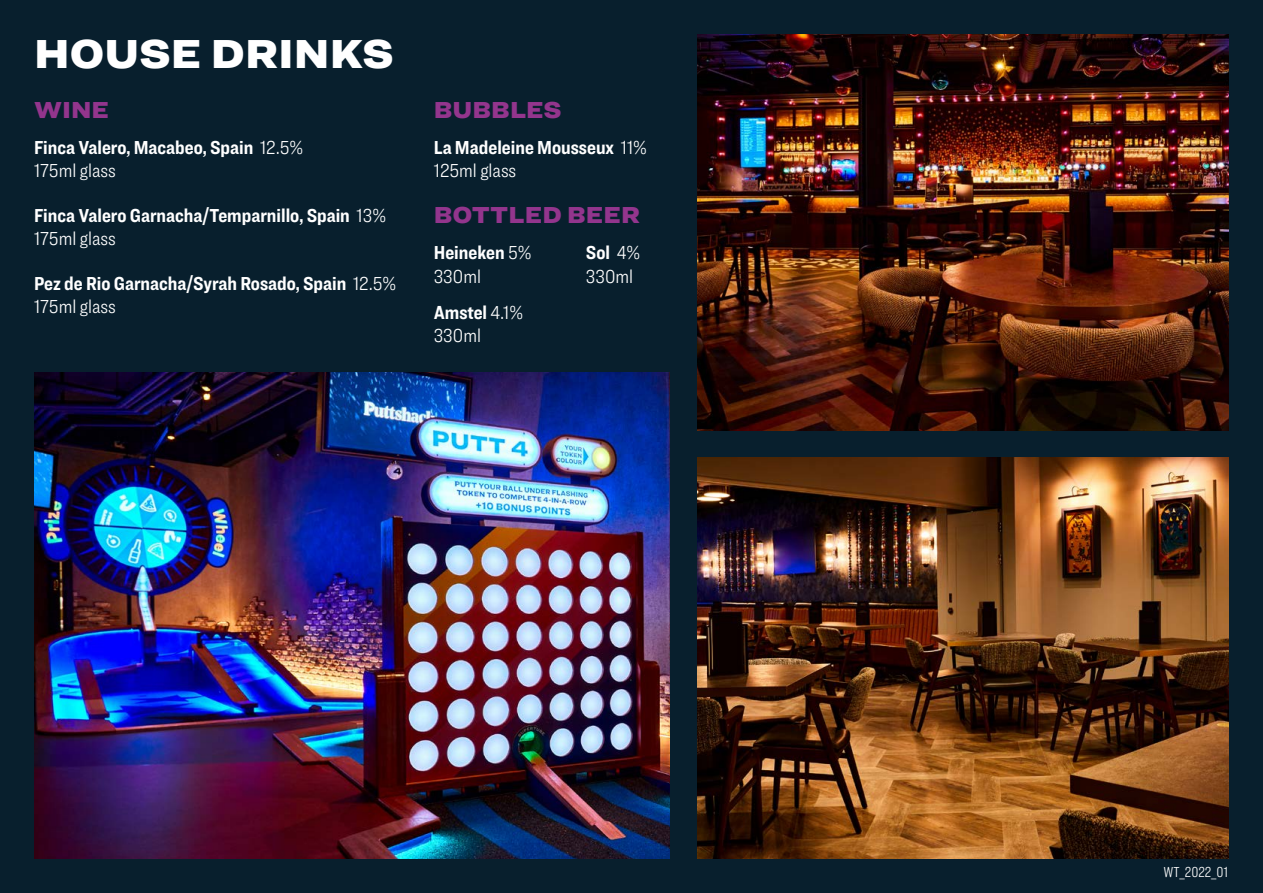
<style>
.page{position:relative;width:1263px;height:893px;background:#081f2d}
.page>*{position:absolute;margin:0;border:0;box-sizing:border-box;transform-origin:0 0}
.t1{font:900 42px "Ringside Wide";color:#fff}
.t2{font:900 24px "Ringside Wide";color:#93358d}
.t3{font:700 19.5px/23.4px "Ringside Condensed";color:#fff}
.t4{font:300 19.5px/23.4px "Ringside Condensed";color:#fff}
.t5{font:300 15px "Ringside Compressed";color:#fff}
.s1{font-weight:300}
.s2{font-weight:700}
</style>
<div class="page">
<img style="left:697px;top:457px;width:532px;height:402px">
<img style="left:34px;top:372px;width:636px;height:487px">
<img style="left:697px;top:34px;width:532px;height:396px">
<h1 class="t1" style="left:34px;top:21px;width:361px">HOUSE DRINKS</h1>
<p class="t2" style="left:34px;top:91px;width:77px">WINE</p>
<p class="t3" style="left:34px;top:135px;width:271px">Finca Valero, Macabeo, Spain <span class="s1">12.5%<br>175ml glass</span></p>
<p class="t3" style="left:34px;top:203px;width:354px">Finca Valero Garnacha/Temparnillo, Spain <span class="s1">13%<br>175ml glass</span></p>
<p class="t3" style="left:34px;top:271px;width:364px">Pez de Rio Garnacha/Syrah Rosado, Spain <span class="s1">12.5%<br>175ml glass</span></p>
<p class="t2" style="left:434px;top:91px;width:129px">BUBBLES</p>
<p class="t3" style="left:434px;top:135px;width:215px">La Madeleine Mousseux <span class="s1">11%<br>125ml glass</span></p>
<p class="t2" style="left:434px;top:196px;width:208px">BOTTLED BEER</p>
<p class="t3" style="left:434px;top:240px;width:99px">Heineken <span class="s1">5%<br>330ml</span></p>
<p class="t4" style="left:434px;top:300px;width:91px"><span class="s2">Amstel</span> 4.1%<br>330ml</p>
<p class="t4" style="left:586px;top:241px;width:56px"><span class="s2">Sol</span> 4%<br>330ml</p>
<p class="t5" style="left:1163px;top:863px;width:66px">WT_2022_01</p>
</div>
